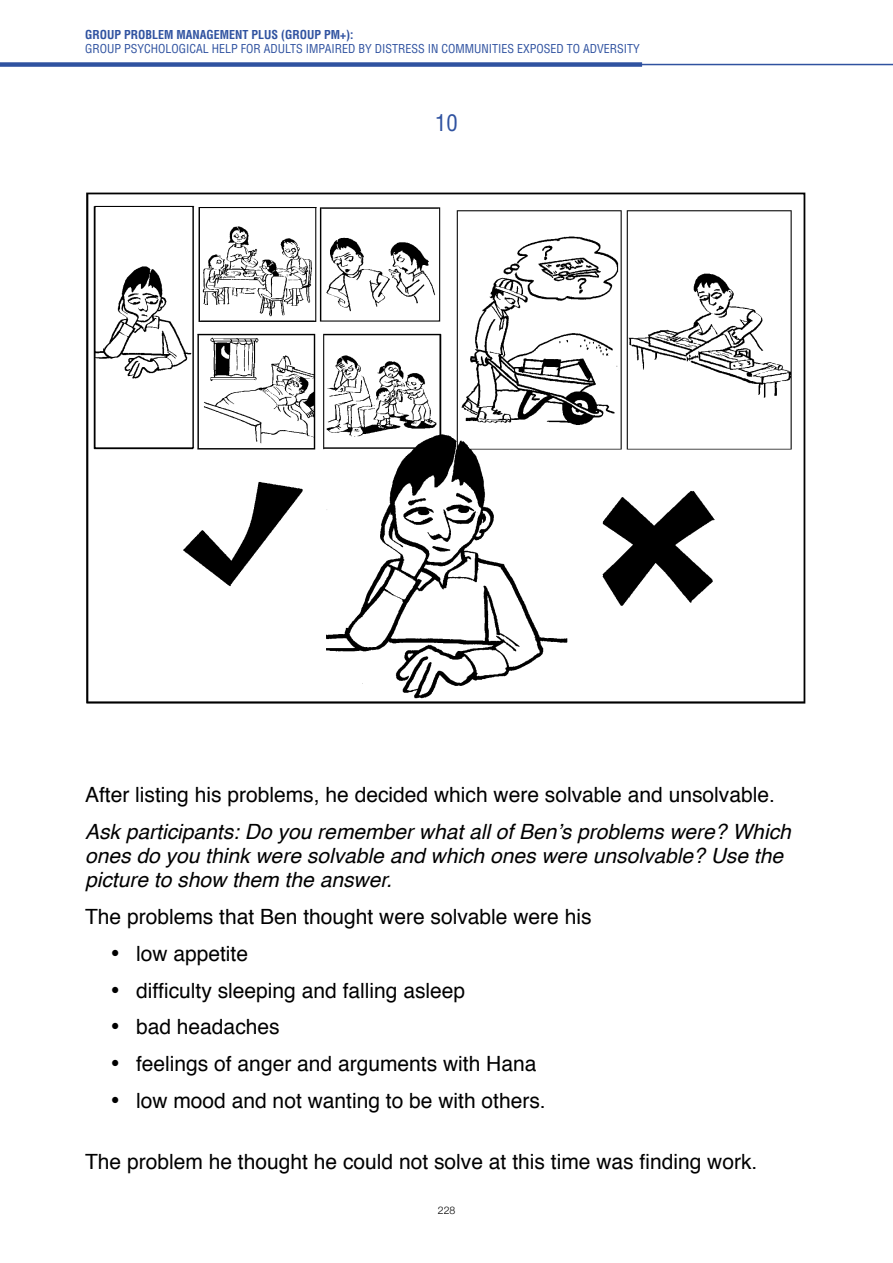
<style>
.page{position:relative;width:893px;height:1263px;background:#fff}
.page>*{position:absolute;margin:0;border:0;box-sizing:border-box;transform-origin:0 0}
.t1{font:condensed 22.5px "Helvetica";color:#2f52a0}
.t2{font:21px "Helvetica";color:#000}
.t3{font:italic 21px/24px "Helvetica";color:#000}
.t4{font:condensed 12px "Helvetica";color:#2f52a0}
.t5{font:700 condensed 12px "Helvetica";color:#2f52a0}
.t6{font:300 10.5px "Helvetica Neue";color:#000}
</style>
<div class="page">
<hr style="left:0;top:64px;width:893px;height:1px;background:#2f52a0">
<div style="left:0;top:62px;width:642px;height:5px;background:#2f52a0"></div>
<img style="left:86px;top:192px;width:720px;height:512px">
<p class="t5" style="left:85px;top:27px;width:270px">GROUP PROBLEM MANAGEMENT PLUS (GROUP PM+):</p>
<p class="t4" style="left:85px;top:42px;width:556px">GROUP PSYCHOLOGICAL HELP FOR ADULTS IMPAIRED BY DISTRESS IN COMMUNITIES EXPOSED TO ADVERSITY</p>
<p class="t1" style="left:435px;top:108px;width:24px">10</p>
<p class="t2" style="left:85px;top:779px;width:691px">After listing his problems, he decided which were solvable and unsolvable.</p>
<p class="t3" style="left:85px;top:820px;width:707px">Ask participants: Do you remember what all of Ben’s problems were? Which ones do you think were solvable and which ones were unsolvable? Use the picture to show them the answer.</p>
<p class="t2" style="left:85px;top:900px;width:508px">The problems that Ben thought were solvable were his</p>
<p class="t2" style="left:111px;top:937px;width:139px">• low appetite</p>
<p class="t2" style="left:111px;top:974px;width:356px">• difficulty sleeping and falling asleep</p>
<p class="t2" style="left:111px;top:1011px;width:171px">• bad headaches</p>
<p class="t2" style="left:111px;top:1047px;width:427px">• feelings of anger and arguments with Hana</p>
<p class="t2" style="left:111px;top:1084px;width:437px">• low mood and not wanting to be with others.</p>
<p class="t2" style="left:85px;top:1145px;width:674px">The problem he thought he could not solve at this time was finding work.</p>
<p class="t6" style="left:438px;top:1202px;width:19px">228</p>
</div>
